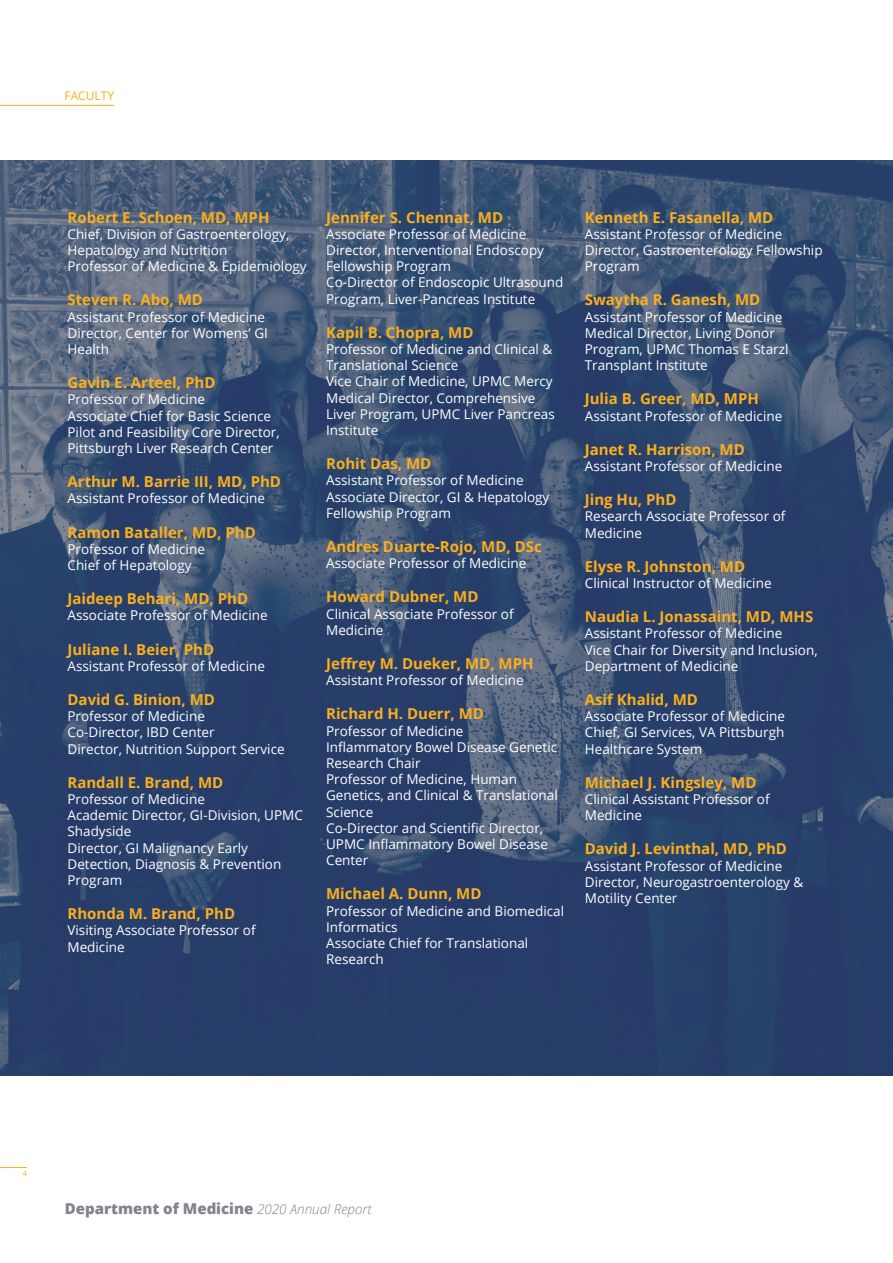
<style>
.page{position:relative;width:893px;height:1263px;background:#fff}
.page>*{position:absolute;margin:0;border:0;box-sizing:border-box;transform-origin:0 0}
.t1{font:700 15px "Open Sans";color:#fbaf1d}
.t2{font:800 15px "Open Sans";color:#828291}
.t3{font:13.5px/16.2px "Open Sans";color:#fff}
.t4{font:12px "Open Sans";color:#fbaf1d}
.t5{font:7.5px "Open Sans";color:#fbaf1d}
.s1{font-weight:300;font-style:italic;font-size:13.5px}
</style>
<div class="page">
<img style="left:0;top:161px;width:893px;height:915px">
<svg style="left:0;top:1167px;width:27px;height:1px"></svg>
<hr style="left:0;top:105px;width:114px;height:1px;background:#fbaf1d">
<p class="t4" style="left:64px;top:87px;width:51px">FACULTY</p>
<p class="t1" style="left:68px;top:207px;width:203px">Robert E. Schoen, MD, MPH</p>
<p class="t3" style="left:68px;top:225px;width:241px">Chief, Division of Gastroenterology,<br>Hepatology and Nutrition<br>Professor of Medicine &amp; Epidemiology</p>
<p class="t1" style="left:68px;top:289px;width:137px">Steven R. Abo, MD</p>
<p class="t3" style="left:68px;top:308px;width:202px">Assistant Professor of Medicine<br>Director, Center for Womens’ GI<br>Health</p>
<p class="t1" style="left:68px;top:372px;width:149px">Gavin E. Arteel, PhD</p>
<p class="t3" style="left:68px;top:391px;width:214px">Professor of Medicine<br>Associate Chief for Basic Science<br>Pilot and Feasibility Core Director,<br>Pittsburgh Liver Research Center</p>
<p class="t1" style="left:68px;top:471px;width:215px">Arthur M. Barrie III, MD, PhD</p>
<p class="t3" style="left:68px;top:490px;width:199px">Assistant Professor of Medicine</p>
<p class="t1" style="left:68px;top:522px;width:190px">Ramon Bataller, MD, PhD</p>
<p class="t3" style="left:68px;top:540px;width:139px">Professor of Medicine<br>Chief of Hepatology</p>
<p class="t1" style="left:68px;top:588px;width:182px">Jaideep Behari, MD, PhD</p>
<p class="t3" style="left:68px;top:607px;width:202px">Associate Professor of Medicine</p>
<p class="t1" style="left:68px;top:639px;width:148px">Juliane I. Beier, PhD</p>
<p class="t3" style="left:68px;top:657px;width:199px">Assistant Professor of Medicine</p>
<p class="t1" style="left:68px;top:689px;width:149px">David G. Binion, MD</p>
<p class="t3" style="left:68px;top:708px;width:219px">Professor of Medicine<br>Co-Director, IBD Center<br>Director, Nutrition Support Service</p>
<p class="t1" style="left:68px;top:772px;width:157px">Randall E. Brand, MD</p>
<p class="t3" style="left:68px;top:791px;width:237px">Professor of Medicine<br>Academic Director, GI-Division, UPMC<br>Shadyside<br>Director, GI Malignancy Early<br>Detection, Diagnosis &amp; Prevention<br>Program</p>
<p class="t1" style="left:68px;top:903px;width:169px">Rhonda M. Brand, PhD</p>
<p class="t3" style="left:68px;top:922px;width:190px">Visiting Associate Professor of<br>Medicine</p>
<p class="t1" style="left:326px;top:207px;width:178px">Jennifer S. Chennat, MD</p>
<p class="t3" style="left:326px;top:225px;width:239px">Associate Professor of Medicine Director, Interventional Endoscopy Fellowship Program<br>Co-Director of Endoscopic Ultrasound Program, Liver-Pancreas Institute</p>
<p class="t1" style="left:326px;top:322px;width:149px">Kapil B. Chopra, MD</p>
<p class="t3" style="left:326px;top:341px;width:230px">Professor of Medicine and Clinical &amp;<br>Translational Science<br>Vice Chair of Medicine, UPMC Mercy<br>Medical Director, Comprehensive<br>Liver Program, UPMC Liver Pancreas<br>Institute</p>
<p class="t1" style="left:326px;top:453px;width:107px">Rohit Das, MD</p>
<p class="t3" style="left:326px;top:472px;width:225px">Assistant Professor of Medicine<br>Associate Director, GI &amp; Hepatology<br>Fellowship Program</p>
<p class="t1" style="left:326px;top:536px;width:217px">Andres Duarte-Rojo, MD, DSc</p>
<p class="t3" style="left:326px;top:555px;width:202px">Associate Professor of Medicine</p>
<p class="t1" style="left:326px;top:586px;width:154px">Howard Dubner, MD</p>
<p class="t3" style="left:326px;top:605px;width:189px">Clinical Associate Professor of<br>Medicine</p>
<p class="t1" style="left:326px;top:653px;width:209px">Jeffrey M. Dueker, MD, MPH</p>
<p class="t3" style="left:326px;top:672px;width:199px">Assistant Professor of Medicine</p>
<p class="t1" style="left:326px;top:703px;width:159px">Richard H. Duerr, MD</p>
<p class="t3" style="left:326px;top:722px;width:233px">Professor of Medicine<br>Inflammatory Bowel Disease Genetic<br>Research Chair<br>Professor of Medicine, Human<br>Genetics, and Clinical &amp; Translational<br>Science<br>Co-Director and Scientific Director,<br>UPMC Inflammatory Bowel Disease<br>Center</p>
<p class="t1" style="left:326px;top:883px;width:157px">Michael A. Dunn, MD</p>
<p class="t3" style="left:326px;top:902px;width:239px">Professor of Medicine and Biomedical<br>Informatics<br>Associate Chief for Translational<br>Research</p>
<p class="t1" style="left:585px;top:207px;width:190px">Kenneth E. Fasanella, MD</p>
<p class="t3" style="left:585px;top:225px;width:239px">Assistant Professor of Medicine<br>Director, Gastroenterology Fellowship<br>Program</p>
<p class="t1" style="left:585px;top:289px;width:177px">Swaytha R. Ganesh, MD</p>
<p class="t3" style="left:585px;top:308px;width:205px">Assistant Professor of Medicine<br>Medical Director, Living Donor<br>Program, UPMC Thomas E Starzl<br>Transplant Institute</p>
<p class="t1" style="left:585px;top:388px;width:176px">Julia B. Greer, MD, MPH</p>
<p class="t3" style="left:585px;top:407px;width:199px">Assistant Professor of Medicine</p>
<p class="t1" style="left:585px;top:439px;width:162px">Janet R. Harrison, MD</p>
<p class="t3" style="left:585px;top:458px;width:199px">Assistant Professor of Medicine</p>
<p class="t1" style="left:585px;top:489px;width:93px">Jing Hu, PhD</p>
<p class="t3" style="left:585px;top:508px;width:202px">Research Associate Professor of<br>Medicine</p>
<p class="t1" style="left:585px;top:556px;width:162px">Elyse R. Johnston, MD</p>
<p class="t3" style="left:585px;top:575px;width:188px">Clinical Instructor of Medicine</p>
<p class="t1" style="left:585px;top:606px;width:230px">Naudia L. Jonassaint, MD, MHS</p>
<p class="t3" style="left:585px;top:625px;width:234px">Assistant Professor of Medicine<br>Vice Chair for Diversity and Inclusion,<br>Department of Medicine</p>
<p class="t1" style="left:585px;top:689px;width:115px">Asif Khalid, MD</p>
<p class="t3" style="left:585px;top:708px;width:202px;text-align:justify">Associate Professor of Medicine Chief, GI Services, VA Pittsburgh Healthcare System</p>
<p class="t1" style="left:585px;top:772px;width:173px">Michael J. Kingsley, MD</p>
<p class="t3" style="left:585px;top:791px;width:186px">Clinical Assistant Professor of<br>Medicine</p>
<p class="t1" style="left:585px;top:838px;width:204px">David J. Levinthal, MD, PhD</p>
<p class="t3" style="left:585px;top:857px;width:220px">Assistant Professor of Medicine<br>Director, Neurogastroenterology &amp;<br>Motility Center</p>
<p class="t5" style="left:23px;top:1168px;width:6px">4</p>
<p class="t2" style="left:65px;top:1197px;width:308px">Department of Medicine <span class="s1">2020 Annual Report</span></p>
</div>
